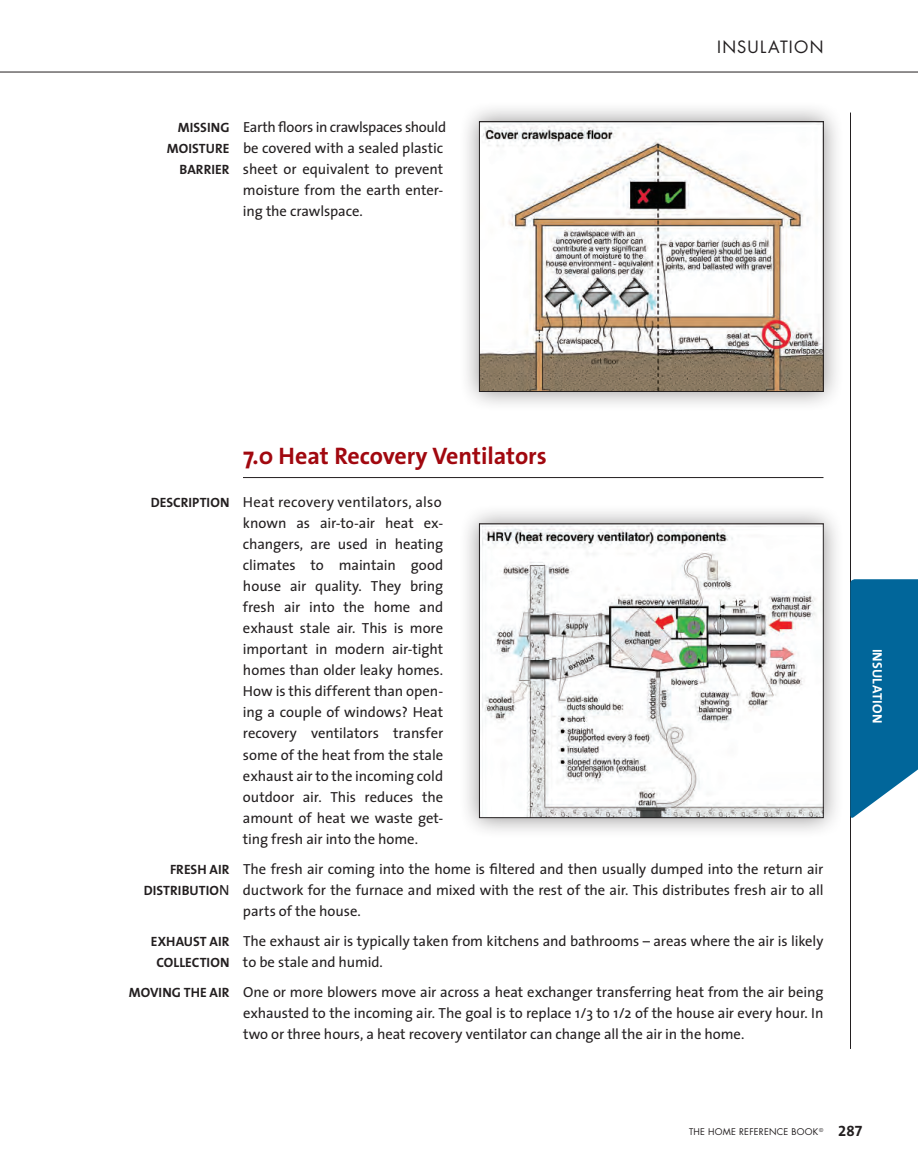
<style>
.page{position:relative;width:918px;height:1175px;background:#fff}
.page>*{position:absolute;margin:0;border:0;box-sizing:border-box;transform-origin:0 0}
.t1{font:700 24px "The Sans";color:#a1080f}
.t2{font:16.5px "Futura";letter-spacing:.08em;color:#231f20}
.t3{font:15px "The Sans Bold Expert";color:#231f20}
.t4{font:14.7px/21px "The Sans";letter-spacing:-.005em;color:#231f20;text-align:justify}
.t5{font:14.7px "The Sans";letter-spacing:-.025em;color:#231f20}
.t6{font:700 13.5px "The Sans";letter-spacing:.015em;color:#fff}
.t7{font:9px "Futura";letter-spacing:.025em;color:#231f20}
.s1{font-weight:700;font-size:13.5px}
</style>
<div class="page">
<hr style="left:0;top:72px;width:918px;height:1px;background:#231f20">
<hr style="left:850px;top:112px;width:1px;height:936px;background:#231f20">
<svg style="left:850px;top:579px;width:68px;height:239px;background:#1973a1"></svg>
<hr style="left:243px;top:477px;width:581px;height:1px;background:#231f20">
<div style="left:458px;top:101px;width:386px;height:311px;background:#231f20;opacity:.5"></div>
<img style="left:481px;top:124px;width:341px;height:266px">
<div style="left:479px;top:122px;width:345px;height:270px;border:1px solid #231f20"></div>
<div style="left:458px;top:503px;width:386px;height:335px;background:#231f20;opacity:.5"></div>
<img style="left:481px;top:526px;width:341px;height:290px">
<div style="left:479px;top:524px;width:345px;height:294px;border:1px solid #231f20"></div>
<p class="t5" style="left:178px;top:115px;width:270px"><span class="s1">MISSING</span> Earth floors in crawlspaces should</p>
<p class="t4" style="left:167px;top:137px;width:278px"><span class="s1">MOISTURE</span> be covered with a sealed plastic</p>
<p class="t4" style="left:180px;top:158px;width:265px"><span class="s1">BARRIER</span> sheet or equivalent to prevent</p>
<p class="t4" style="left:243px;top:179px;width:202px">moisture from the earth enter-</p>
<p class="t4" style="left:243px;top:200px;width:121px">ing the crawlspace.</p>
<p class="t2" style="left:717px;top:36px;width:108px">INSULATION</p>
<h1 class="t1" style="left:243px;top:435px;width:305px">7.0 Heat Recovery Ventilators</h1>
<p class="t4" style="left:243px;top:491px;width:202px;text-indent:-92px"><span class="s1">DESCRIPTION</span> Heat recovery ventilators, also known as air-to-air heat ex&shy;changers, are used in heating climates to maintain good house air quality. They bring fresh air into the home and exhaust stale air. This is more important in modern air-tight homes than older leaky homes.<br>How is this different than open&shy;ing a couple of windows? Heat recovery ventilators transfer some of the heat from the stale exhaust air to the incoming cold outdoor air. This reduces the amount of heat we waste get&shy;ting fresh air into the home.</p>
<p class="t4" style="left:170px;top:857px;width:655px"><span class="s1">FRESH AIR</span> The fresh air coming into the home is filtered and then usually dumped into the return air</p>
<p class="t4" style="left:144px;top:878px;width:681px"><span class="s1">DISTRIBUTIO</span>N ductwork for the furnace and mixed with the rest of the air. This distributes fresh air to all</p>
<p class="t4" style="left:243px;top:899px;width:119px">parts of the house.</p>
<p class="t4" style="left:156px;top:929px;width:668px;text-indent:-6px"><span class="s1">EXHAUST AIR</span> The exhaust air is typically taken from kitchens and bathrooms – areas where the air is likely<br><span class="s1">COLLECTION</span> to be stale and humid.</p>
<p class="t4" style="left:243px;top:980px;width:582px;text-indent:-114px"><span class="s1">MOVING THE AIR</span> One or more blowers move air across a heat exchanger transferring heat from the air being exhausted to the incoming air. The goal is to replace 1/3 to 1/2 of the house air every hour. In two or three hours, a heat recovery ventilator can change all the air in the home.</p>
<p class="t6" style="left:889px;top:648px;width:76px;rotate:90deg">INSULATION</p>
<p class="t7" style="left:689px;top:1125px;width:136px">THE HOME REFERENCE BOOK <sup>©</sup></p>
<p class="t3" style="left:838px;top:1117px;width:26px">287</p>
</div>
